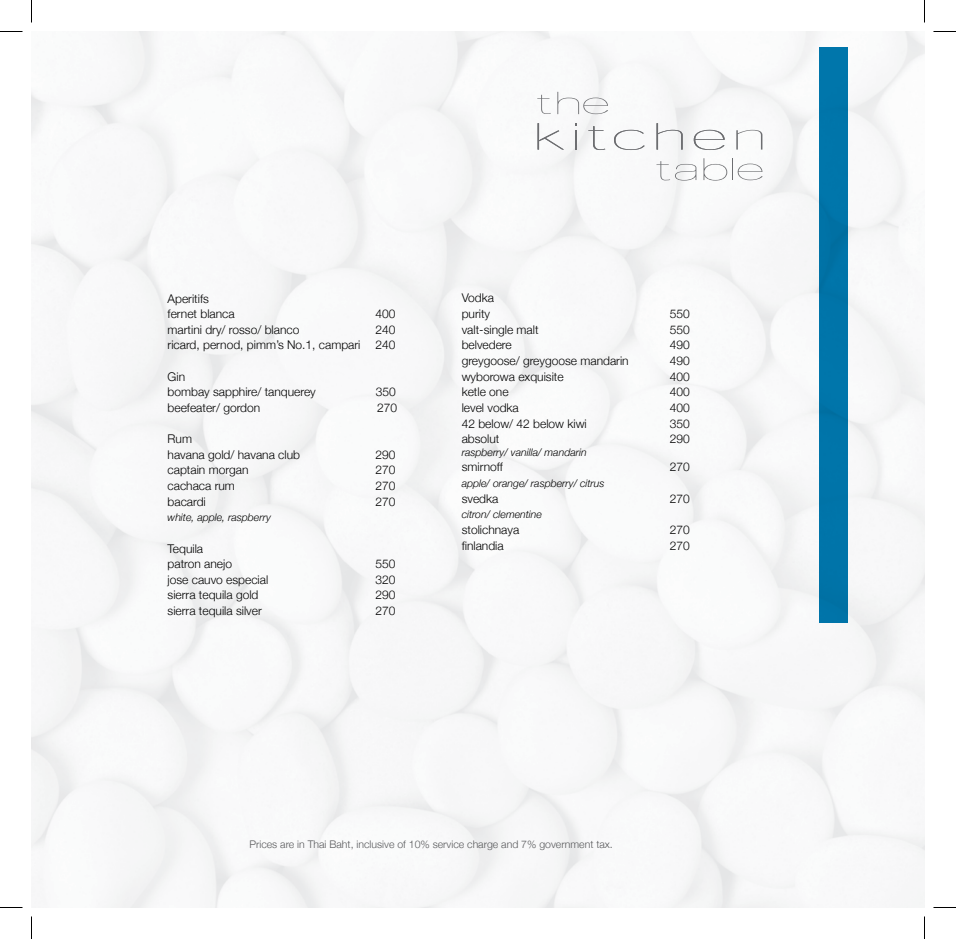
<style>
.page{position:relative;width:956px;height:939px;background:#fff}
.page>*{position:absolute;margin:0;border:0;box-sizing:border-box;transform-origin:0 0}
.t1{font:300 12px/15.6px "Helvetica Neue";color:#000}
.t2{font:italic 300 10.5px "Helvetica Neue";color:#000}
.t3{font:300 10.5px "Helvetica Neue";color:#58595b}
</style>
<div class="page">
<img style="left:32px;top:32px;width:892px;height:875px">
<svg style="left:537px;top:95px;width:14px;height:19px"></svg>
<svg style="left:557px;top:92px;width:51px;height:22px"></svg>
<svg style="left:656px;top:161px;width:40px;height:20px"></svg>
<svg style="left:703px;top:158px;width:60px;height:23px"></svg>
<hr style="left:575px;top:130px;width:2px;height:20px;background:#6d6e71">
<svg style="left:537px;top:123px;width:27px;height:27px"></svg>
<svg style="left:588px;top:126px;width:17px;height:24px"></svg>
<svg style="left:614px;top:130px;width:31px;height:20px"></svg>
<svg style="left:656px;top:123px;width:27px;height:27px"></svg>
<svg style="left:694px;top:130px;width:31px;height:20px"></svg>
<svg style="left:736px;top:130px;width:26px;height:20px"></svg>
<div style="left:820px;top:47px;width:28px;height:575px;background:#0078ae"></div>
<svg style="left:0;top:31px;width:22px;height:1px"></svg>
<svg style="left:933px;top:31px;width:23px;height:1px"></svg>
<svg style="left:0;top:907px;width:22px;height:1px"></svg>
<svg style="left:933px;top:907px;width:23px;height:1px"></svg>
<svg style="left:31px;top:0;width:1px;height:22px"></svg>
<svg style="left:31px;top:916px;width:1px;height:23px"></svg>
<svg style="left:924px;top:0;width:1px;height:22px"></svg>
<svg style="left:924px;top:916px;width:1px;height:23px"></svg>
<p class="t1" style="left:168px;top:290px;width:69px">Aperitifs fernet blanca</p>
<p class="t1" style="left:376px;top:306px;width:22px">400</p>
<p class="t1" style="left:168px;top:321px;width:133px">martini dry/ rosso/ blanco</p>
<p class="t1" style="left:376px;top:321px;width:22px">240</p>
<p class="t1" style="left:168px;top:337px;width:194px">ricard, pernod, pimm’s No.1, campari</p>
<p class="t1" style="left:376px;top:337px;width:22px">240</p>
<p class="t1" style="left:168px;top:368px;width:150px">Gin<br>bombay sapphire/ tanquerey</p>
<p class="t1" style="left:376px;top:384px;width:22px">350</p>
<p class="t1" style="left:168px;top:400px;width:94px">beefeater/ gordon</p>
<p class="t1" style="left:377px;top:400px;width:22px">270</p>
<p class="t1" style="left:168px;top:431px;width:134px">Rum<br>havana gold/ havana club</p>
<p class="t1" style="left:376px;top:446px;width:22px">290</p>
<p class="t1" style="left:168px;top:462px;width:82px">captain morgan</p>
<p class="t1" style="left:376px;top:462px;width:22px">270</p>
<p class="t1" style="left:168px;top:478px;width:69px">cachaca rum</p>
<p class="t1" style="left:376px;top:478px;width:22px">270</p>
<p class="t1" style="left:168px;top:493px;width:40px">bacardi</p>
<p class="t1" style="left:376px;top:493px;width:22px">270</p>
<p class="t2" style="left:168px;top:511px;width:105px">white, apple, raspberry</p>
<p class="t1" style="left:168px;top:540px;width:66px">Tequila patron anejo</p>
<p class="t1" style="left:376px;top:556px;width:22px">550</p>
<p class="t1" style="left:168px;top:571px;width:102px">jose cauvo especial</p>
<p class="t1" style="left:376px;top:571px;width:22px">320</p>
<p class="t1" style="left:168px;top:587px;width:92px">sierra tequila gold</p>
<p class="t1" style="left:376px;top:587px;width:22px">290</p>
<p class="t1" style="left:168px;top:603px;width:96px">sierra tequila silver</p>
<p class="t1" style="left:376px;top:603px;width:22px">270</p>
<p class="t1" style="left:462px;top:290px;width:34px">Vodka purity</p>
<p class="t1" style="left:670px;top:306px;width:22px">550</p>
<p class="t1" style="left:462px;top:321px;width:78px">valt-single malt</p>
<p class="t1" style="left:670px;top:321px;width:22px">550</p>
<p class="t1" style="left:462px;top:337px;width:52px">belvedere</p>
<p class="t1" style="left:670px;top:337px;width:22px">490</p>
<p class="t1" style="left:462px;top:353px;width:168px">greygoose/ greygoose mandarin</p>
<p class="t1" style="left:670px;top:353px;width:22px">490</p>
<p class="t1" style="left:462px;top:368px;width:104px">wyborowa exquisite</p>
<p class="t1" style="left:670px;top:368px;width:22px">400</p>
<p class="t1" style="left:462px;top:384px;width:48px">ketle one</p>
<p class="t1" style="left:670px;top:384px;width:22px">400</p>
<p class="t1" style="left:462px;top:400px;width:59px">level vodka</p>
<p class="t1" style="left:670px;top:400px;width:22px">400</p>
<p class="t1" style="left:462px;top:415px;width:127px">42 below/ 42 below kiwi</p>
<p class="t1" style="left:670px;top:415px;width:22px">350</p>
<p class="t1" style="left:462px;top:431px;width:39px">absolut</p>
<p class="t1" style="left:670px;top:431px;width:22px">290</p>
<p class="t2" style="left:462px;top:446px;width:127px">raspberry/ vanilla/ mandarin</p>
<p class="t1" style="left:462px;top:459px;width:43px">smirnoff</p>
<p class="t1" style="left:670px;top:459px;width:22px">270</p>
<p class="t2" style="left:462px;top:477px;width:144px">apple/ orange/ raspberry/ citrus</p>
<p class="t1" style="left:462px;top:490px;width:38px">svedka</p>
<p class="t1" style="left:670px;top:490px;width:22px">270</p>
<p class="t2" style="left:462px;top:508px;width:82px">citron/ clementine</p>
<p class="t1" style="left:462px;top:522px;width:59px">stolichnaya</p>
<p class="t1" style="left:670px;top:522px;width:22px">270</p>
<p class="t1" style="left:462px;top:537px;width:43px">finlandia</p>
<p class="t1" style="left:670px;top:537px;width:22px">270</p>
<p class="t3" style="left:250px;top:837px;width:365px">Prices are in Thai Baht, inclusive of 10% service charge and 7% government tax.</p>
</div>
